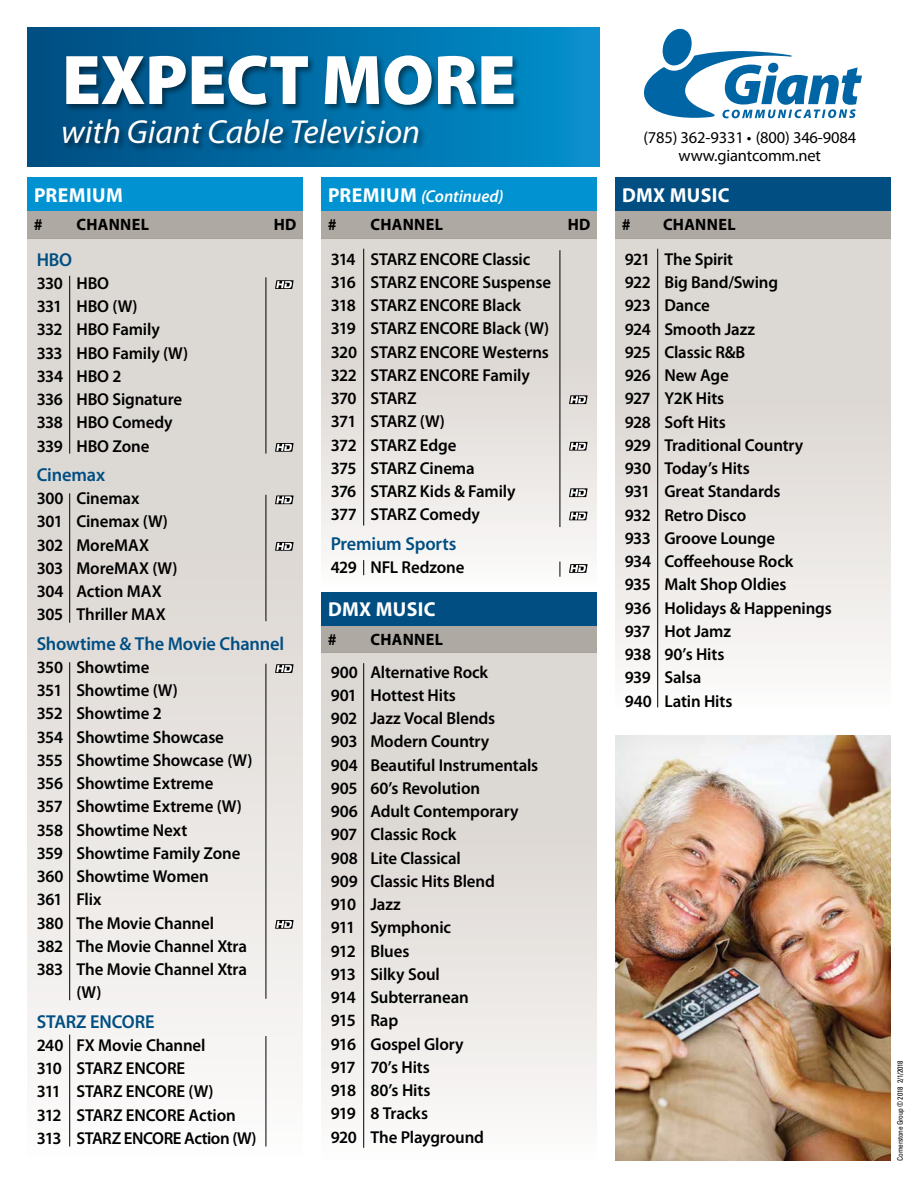
<style>
.page{position:relative;width:918px;height:1188px;background:#fff}
.page>*{position:absolute;margin:0;border:0;box-sizing:border-box;transform-origin:0 0}
.t1{font:900 70.8px "Myriad Pro";letter-spacing:-.005em;color:#fff}
.t2{font:italic 33.45px "Myriad Pro";color:#fff}
.t3{font:700 20.25px "Myriad Pro";letter-spacing:.015em;color:#fff}
.t4{font:600 18.75px "Myriad Pro";letter-spacing:-.01em;color:#004e82}
.t5{font:600 17.25px/23.2px "Myriad Pro";letter-spacing:-.01em;color:#000}
.t6{font:italic 600 17.25px "Myriad Pro";letter-spacing:-.005em;color:#fff}
.t7{font:16.5px/18px "Myriad Pro";letter-spacing:-.01em;color:#000;text-align:center}
.t8{font:700 16.5px "Myriad Pro";letter-spacing:.015em;color:#000}
.t9{font:condensed 7.5px "Univers";letter-spacing:-.035em;color:#000}
.s1{font-weight:700;font-style:normal;font-size:20.25px}
</style>
<div class="page">
<div style="left:27px;top:238px;width:276px;height:923px;background:linear-gradient(to bottom,#d4cfc9,#f8f6f5)"></div>
<div style="left:27px;top:27px;width:572px;height:139px;background:linear-gradient(to right,#004c81,#0390cd)"></div>
<div style="left:61px;top:54px;width:461px;height:98px;background:#000;opacity:.5"></div>
<div style="left:321px;top:238px;width:276px;height:350px;background:linear-gradient(to bottom,#d4cfc9,#f8f6f5)"></div>
<div style="left:321px;top:653px;width:276px;height:508px;background:linear-gradient(to bottom,#d5d0ca,#f9f7f6)"></div>
<svg style="left:275px;top:280px;width:19px;height:9px"></svg>
<svg style="left:275px;top:443px;width:19px;height:9px"></svg>
<svg style="left:275px;top:495px;width:19px;height:9px"></svg>
<svg style="left:275px;top:542px;width:19px;height:9px"></svg>
<svg style="left:275px;top:664px;width:19px;height:9px"></svg>
<svg style="left:275px;top:920px;width:19px;height:9px"></svg>
<svg style="left:569px;top:395px;width:19px;height:9px"></svg>
<svg style="left:569px;top:442px;width:19px;height:9px"></svg>
<svg style="left:569px;top:488px;width:19px;height:9px"></svg>
<svg style="left:569px;top:512px;width:19px;height:8px"></svg>
<svg style="left:569px;top:564px;width:19px;height:9px"></svg>
<hr style="left:266px;top:277px;width:1px;height:177px;background:#000">
<hr style="left:266px;top:495px;width:1px;height:126px;background:#000">
<hr style="left:266px;top:1036px;width:1px;height:110px;background:#000">
<hr style="left:266px;top:664px;width:1px;height:335px;background:#000">
<hr style="left:560px;top:250px;width:1px;height:277px;background:#000">
<svg style="left:560px;top:562px;width:1px;height:15px"></svg>
<hr style="left:69px;top:276px;width:1px;height:178px;background:#000">
<hr style="left:69px;top:493px;width:1px;height:130px;background:#000">
<hr style="left:69px;top:1035px;width:1px;height:111px;background:#000">
<hr style="left:69px;top:662px;width:1px;height:338px;background:#000">
<hr style="left:363px;top:249px;width:1px;height:277px;background:#000">
<svg style="left:363px;top:560px;width:1px;height:15px"></svg>
<hr style="left:363px;top:663px;width:1px;height:485px;background:#000">
<div style="left:27px;top:211px;width:276px;height:27px;background:#aea9a3"></div>
<div style="left:321px;top:211px;width:276px;height:27px;background:#aea9a3"></div>
<div style="left:321px;top:625px;width:276px;height:28px;background:#aea9a3"></div>
<div style="left:27px;top:177px;width:276px;height:34px;background:#0092d1"></div>
<div style="left:321px;top:177px;width:276px;height:34px;background:#0092d1"></div>
<div style="left:321px;top:592px;width:276px;height:33px;background:#004e82"></div>
<div style="left:615px;top:238px;width:276px;height:473px;background:linear-gradient(to bottom,#d5d0ca,#f9f7f6)"></div>
<hr style="left:657px;top:249px;width:1px;height:458px;background:#000">
<div style="left:615px;top:211px;width:276px;height:27px;background:#aea9a3"></div>
<div style="left:615px;top:177px;width:276px;height:34px;background:#004e82"></div>
<svg style="left:644px;top:28px;width:218px;height:91px"></svg>
<div style="left:614px;top:734px;width:278px;height:428px;background:#000;opacity:.1"></div>
<h1 class="t1" style="left:62px;top:33px;width:456px">EXPECT MORE</h1>
<h2 class="t2" style="left:61px;top:111px;width:360px">with Giant Cable Television</h2>
<p class="t3" style="left:34px;top:182px;width:90px">PREMIUM</p>
<p class="t8" style="left:34px;top:214px;width:10px">#</p>
<p class="t8" style="left:77px;top:214px;width:74px">CHANNEL</p>
<p class="t8" style="left:274px;top:214px;width:24px">HD</p>
<p class="t4" style="left:37px;top:247px;width:37px">HBO</p>
<p class="t5" style="left:37px;top:271px;width:153px">330 HBO<br>331 HBO (W)<br>332 HBO Family<br>333 HBO Family (W)<br>334 HBO 2<br>336 HBO Signature<br>338 HBO Comedy<br>339 HBO Zone</p>
<p class="t4" style="left:37px;top:463px;width:70px">Cinemax</p>
<p class="t5" style="left:37px;top:486px;width:142px">300 Cinemax<br>301 Cinemax (W)<br>302 MoreMAX<br>303 MoreMAX (W)<br>304 Action MAX<br>305 Thriller MAX</p>
<p class="t4" style="left:37px;top:631px;width:249px">Showtime &amp; The Movie Channel</p>
<p class="t5" style="left:37px;top:655px;width:114px">350 Showtime</p>
<p class="t5" style="left:37px;top:678px;width:143px">351 Showtime (W)</p>
<p class="t5" style="left:37px;top:702px;width:127px">352 Showtime 2</p>
<p class="t5" style="left:37px;top:725px;width:189px">354 Showtime Showcase</p>
<p class="t5" style="left:37px;top:748px;width:217px">355 Showtime Showcase (W)</p>
<p class="t5" style="left:37px;top:771px;width:178px">356 Showtime Extreme</p>
<p class="t5" style="left:37px;top:795px;width:207px">357 Showtime Extreme (W)</p>
<p class="t5" style="left:37px;top:818px;width:152px">358 Showtime Next</p>
<p class="t5" style="left:37px;top:841px;width:205px">359 Showtime Family Zone</p>
<p class="t5" style="left:37px;top:864px;width:174px">360 Showtime Women</p>
<p class="t5" style="left:37px;top:888px;width:66px">361 Flix</p>
<p class="t5" style="left:37px;top:911px;width:179px">380 The Movie Channel</p>
<p class="t5" style="left:37px;top:934px;width:212px">382 The Movie Channel Xtra</p>
<p class="t5" style="left:37px;top:957px;width:212px">383 The Movie Channel Xtra</p>
<p class="t5" style="left:76px;top:981px;width:27px">(W)</p>
<p class="t4" style="left:37px;top:1009px;width:119px">STARZ ENCORE</p>
<p class="t5" style="left:37px;top:1033px;width:222px">240 FX Movie Channel<br>310 STARZ ENCORE<br>311 STARZ ENCORE (W)<br>312 STARZ ENCORE Action<br>313 STARZ ENCORE Action (W)</p>
<p class="t6" style="left:328px;top:185px;width:177px"><span class="s1">PREMIUM</span> (Continued)</p>
<p class="t8" style="left:328px;top:214px;width:10px">#</p>
<p class="t8" style="left:371px;top:214px;width:74px">CHANNEL</p>
<p class="t8" style="left:568px;top:214px;width:24px">HD</p>
<p class="t5" style="left:331px;top:247px;width:222px">314 STARZ ENCORE Classic<br>316 STARZ ENCORE Suspense<br>318 STARZ ENCORE Black<br>319 STARZ ENCORE Black (W)<br>320 STARZ ENCORE Westerns<br>322 STARZ ENCORE Family<br>370 STARZ<br>371 STARZ (W)<br>372 STARZ Edge<br>375 STARZ Cinema<br>376 STARZ Kids &amp; Family<br>377 STARZ Comedy</p>
<p class="t4" style="left:331px;top:531px;width:127px">Premium Sports</p>
<p class="t5" style="left:331px;top:555px;width:135px">429 NFL Redzone</p>
<p class="t3" style="left:328px;top:596px;width:109px">DMX MUSIC</p>
<p class="t8" style="left:328px;top:628px;width:10px">#</p>
<p class="t8" style="left:371px;top:628px;width:74px">CHANNEL</p>
<p class="t5" style="left:331px;top:660px;width:209px">900 Alternative Rock<br>901 Hottest Hits<br>902 Jazz Vocal Blends<br>903 Modern Country<br>904 Beautiful Instrumentals<br>905 60’s Revolution<br>906 Adult Contemporary<br>907 Classic Rock<br>908 Lite Classical<br>909 Classic Hits Blend<br>910 Jazz<br>911 Symphonic<br>912 Blues<br>913 Silky Soul<br>914 Subterranean<br>915 Rap<br>916 Gospel Glory<br>917 70’s Hits<br>918 80’s Hits<br>919 8 Tracks<br>920 The Playground</p>
<p class="t7" style="left:643px;top:128px;width:214px">(785) 362-9331 • (800) 346-9084 www.giantcomm.net</p>
<p class="t3" style="left:622px;top:182px;width:109px">DMX MUSIC</p>
<p class="t8" style="left:622px;top:214px;width:10px">#</p>
<p class="t8" style="left:663px;top:214px;width:74px">CHANNEL</p>
<p class="t5" style="left:625px;top:247px;width:209px">921 The Spirit<br>922 Big Band/Swing<br>923 Dance<br>924 Smooth Jazz<br>925 Classic R&amp;B<br>926 New Age<br>927 Y2K Hits<br>928 Soft Hits<br>929 Traditional Country<br>930 Today’s Hits<br>931 Great Standards<br>932 Retro Disco<br>933 Groove Lounge<br>934 Coffeehouse Rock<br>935 Malt Shop Oldies<br>936 Holidays &amp; Happenings<br>937 Hot Jamz<br>938 90’s Hits<br>939 Salsa<br>940 Latin Hits</p>
<p class="t9" style="left:896px;top:1161px;width:102px;rotate:-90deg">Cornerstone Group © 2018 2/1/2018</p>
</div>
